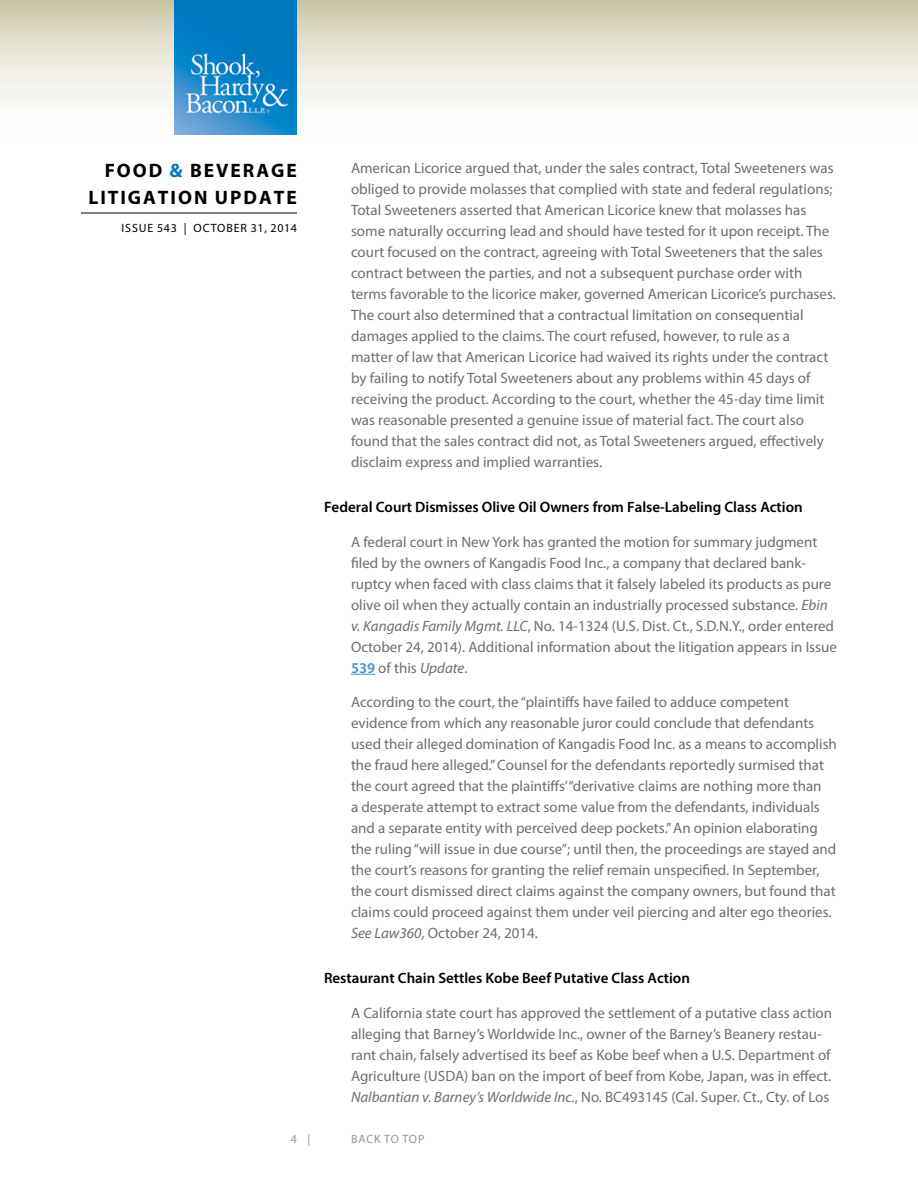
<style>
.page{position:relative;width:918px;height:1188px;background:#fff}
.page>*{position:absolute;margin:0;border:0;box-sizing:border-box;transform-origin:0 0}
.t1{font:700 19.5px/27px "Myriad Pro";letter-spacing:.1em;color:#000}
.t2{font:15px/21px "Myriad Pro";color:#6d6e71}
.t3{font:600 15px "Myriad Pro";color:#000}
.t4{font:12px "Myriad Pro";letter-spacing:.07em;color:#000}
.t5{font:12px "Myriad Pro";letter-spacing:.07em;color:#939598}
.s1{color:#0079c1}
.s2{font-style:italic}
.s3{font-weight:600;color:#4594d0}
</style>
<div class="page">
<svg style="left:0;top:0;width:918px;height:135px"></svg>
<hr style="left:81px;top:213px;width:216px;height:1px;background:#000">
<img style="left:175px;top:0;width:122px;height:135px">
<svg style="left:351px;top:674px;width:24px;height:1px"></svg>
<h1 class="t1" style="left:88px;top:156px;width:210px;text-indent:16px">FOOD <span class="s1">&amp;</span> BEVERAGE<br>LITIGATION UPDATE</h1>
<p class="t4" style="left:122px;top:221px;width:177px">Issue 543 | OCTOBER 31, 2014</p>
<p class="t2" style="left:351px;top:157px;width:486px">American Licorice argued that, under the sales contract, Total Sweeteners was obliged to provide molasses that complied with state and federal regulations; Total Sweeteners asserted that American Licorice knew that molasses has some naturally occurring lead and should have tested for it upon receipt. The court focused on the contract, agreeing with Total Sweeteners that the sales contract between the parties, and not a subsequent purchase order with terms favorable to the licorice maker, governed American Licorice’s purchases.<br>The court also determined that a contractual limitation on consequential damages applied to the claims. The court refused, however, to rule as a<br>matter of law that American Licorice had waived its rights under the contract by failing to notify Total Sweeteners about any problems within 45 days of receiving the product. According to the court, whether the 45-day time limit was reasonable presented a genuine issue of material fact. The court also found that the sales contract did not, as Total Sweeteners argued, effectively disclaim express and implied warranties.</p>
<p class="t3" style="left:324px;top:498px;width:480px">Federal Court Dismisses Olive Oil Owners from False-Labeling Class Action</p>
<p class="t2" style="left:351px;top:531px;width:487px">A federal court in New York has granted the motion for summary judgment filed by the owners of Kangadis Food Inc., a company that declared bank&shy;ruptcy when faced with class claims that it falsely labeled its products as pure olive oil when they actually contain an industrially processed substance. <span class="s2">Ebin v. Kangadis Family Mgmt. LLC</span>, No. 14-1324 (U.S. Dist. Ct., S.D.N.Y., order entered October 24, 2014). Additional information about the litigation appears in Issue <span class="s3">539</span> of this <span class="s2">Update</span>.</p>
<p class="t2" style="left:351px;top:691px;width:487px">According to the court, the “plaintiffs have failed to adduce competent evidence from which any reasonable juror could conclude that defendants used their alleged domination of Kangadis Food Inc. as a means to accomplish the fraud here alleged.” Counsel for the defendants reportedly surmised that the court agreed that the plaintiffs’“derivative claims are nothing more than<br>a desperate attempt to extract some value from the defendants, individuals and a separate entity with perceived deep pockets.” An opinion elaborating the ruling “will issue in due course”; until then, the proceedings are stayed and the court’s reasons for granting the relief remain unspecified. In September, the court dismissed direct claims against the company owners, but found that claims could proceed against them under veil piercing and alter ego theories.<br><span class="s2">See Law360</span>, October 24, 2014.</p>
<p class="t3" style="left:324px;top:969px;width:367px">Restaurant Chain Settles Kobe Beef Putative Class Action</p>
<p class="t2" style="left:351px;top:1002px;width:483px">A California state court has approved the settlement of a putative class action alleging that Barney’s Worldwide Inc., owner of the Barney’s Beanery restau&shy;rant chain, falsely advertised its beef as Kobe beef when a U.S. Department of Agriculture (US DA) ban on the import of beef from Kobe, Japan, was in effect.<br><span class="s2">Nalbantian v. Barney’s Worldwide Inc.</span>, No. BC493145 (Cal. Super. Ct., Cty. of Los</p>
<p class="t5" style="left:291px;top:1132px;width:21px">4 |</p>
<p class="t5" style="left:351px;top:1132px;width:67px">back to top</p>
</div>
